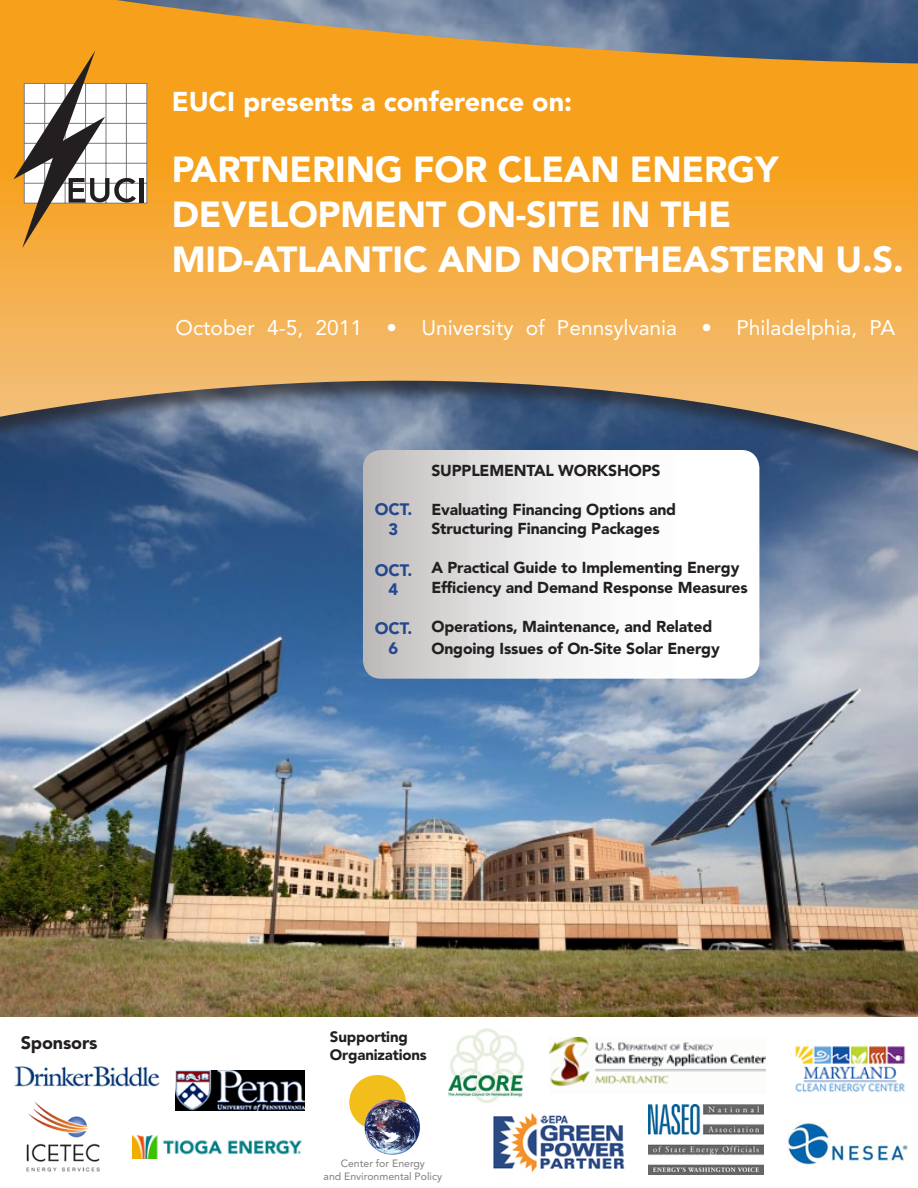
<style>
.page{position:relative;width:918px;height:1188px;background:#fff}
.page>*{position:absolute;margin:0;border:0;box-sizing:border-box;transform-origin:0 0}
.t1{font:900 36px/45px "Avenir LT Std";letter-spacing:-.005em;color:#fff}
.t2{font:900 27px "Avenir LT Std";color:#fff}
.t3{font:21px "Avenir LT Std";color:#fff}
.t4{font:900 18px "Avenir LT Std";letter-spacing:-.01em;color:#231f20}
.t5{font:900 16.5px/19.8px "Avenir LT Std";color:#24488f;text-align:center}
.t6{font:900 15.75px/19.5px "Avenir LT Std";letter-spacing:-.01em;color:#231f20}
.t7{font:900 15px/18px "Avenir LT Std";letter-spacing:-.01em;color:#231f20}
.t8{font:10.5px/12.6px "Avenir LT Std";color:#7d7c7a;text-align:center}
</style>
<div class="page">
<img style="left:0;top:560px;width:918px;height:457px">
<img style="left:15px;top:1066px;width:144px;height:21px">
<img style="left:26px;top:1102px;width:74px;height:70px">
<img style="left:133px;top:1136px;width:168px;height:23px">
<img style="left:176px;top:1071px;width:128px;height:40px">
<img style="left:448px;top:1029px;width:75px;height:73px">
<img style="left:349px;top:1075px;width:71px;height:80px">
<img style="left:549px;top:1038px;width:216px;height:49px">
<img style="left:795px;top:1046px;width:111px;height:46px">
<img style="left:648px;top:1105px;width:115px;height:69px">
<img style="left:493px;top:1113px;width:132px;height:60px">
<img style="left:788px;top:1123px;width:120px;height:42px">
<div style="left:0;top:0;width:918px;height:560px;background:#231f20;opacity:.64"></div>
<svg style="left:0;top:0;width:918px;height:451px;background:#d39c4a"></svg>
<svg style="left:14px;top:50px;width:133px;height:198px"></svg>
<svg style="left:363px;top:450px;width:396px;height:229px"></svg>
<p class="t2" style="left:172px;top:86px;width:402px">EUCI presents a conference on:</p>
<p class="t1" style="left:172px;top:146px;width:733px">PARTNERING FOR CLEAN ENERGY<br>DEVELOPMENT ON-SITE IN THE<br>MID-ATLANTIC AND NORTHEASTERN U.S.</p>
<p class="t3" style="left:176px;top:315px;width:721px">October 4-5, 2011 • University of Pennsylvania • Philadelphia, PA</p>
<p class="t5" style="left:375px;top:500px;width:39px">OCT.<br>3</p>
<p class="t5" style="left:375px;top:560px;width:39px">OCT.<br>4</p>
<p class="t5" style="left:375px;top:618px;width:39px">OCT.<br>6</p>
<p class="t6" style="left:431px;top:460px;width:231px">SUPPLEMENTAL WORKSHOPS</p>
<p class="t6" style="left:431px;top:499px;width:246px">Evaluating Financing Options and<br>Structuring Financing Packages</p>
<p class="t6" style="left:431px;top:558px;width:318px">A Practical Guide to Implementing Energy<br>Efficiency and Demand Response Measures</p>
<p class="t6" style="left:431px;top:615px;width:290px;line-height:22.5px">Operations, Maintenance, and Related<br>Ongoing Issues of On-Site Solar Energy</p>
<p class="t4" style="left:21px;top:1032px;width:78px">Sponsors</p>
<p class="t7" style="left:330px;top:1028px;width:99px">Supporting<br>Organizations</p>
<p class="t8" style="left:324px;top:1157px;width:120px">Center for Energy<br>and Environmental Policy</p>
</div>
